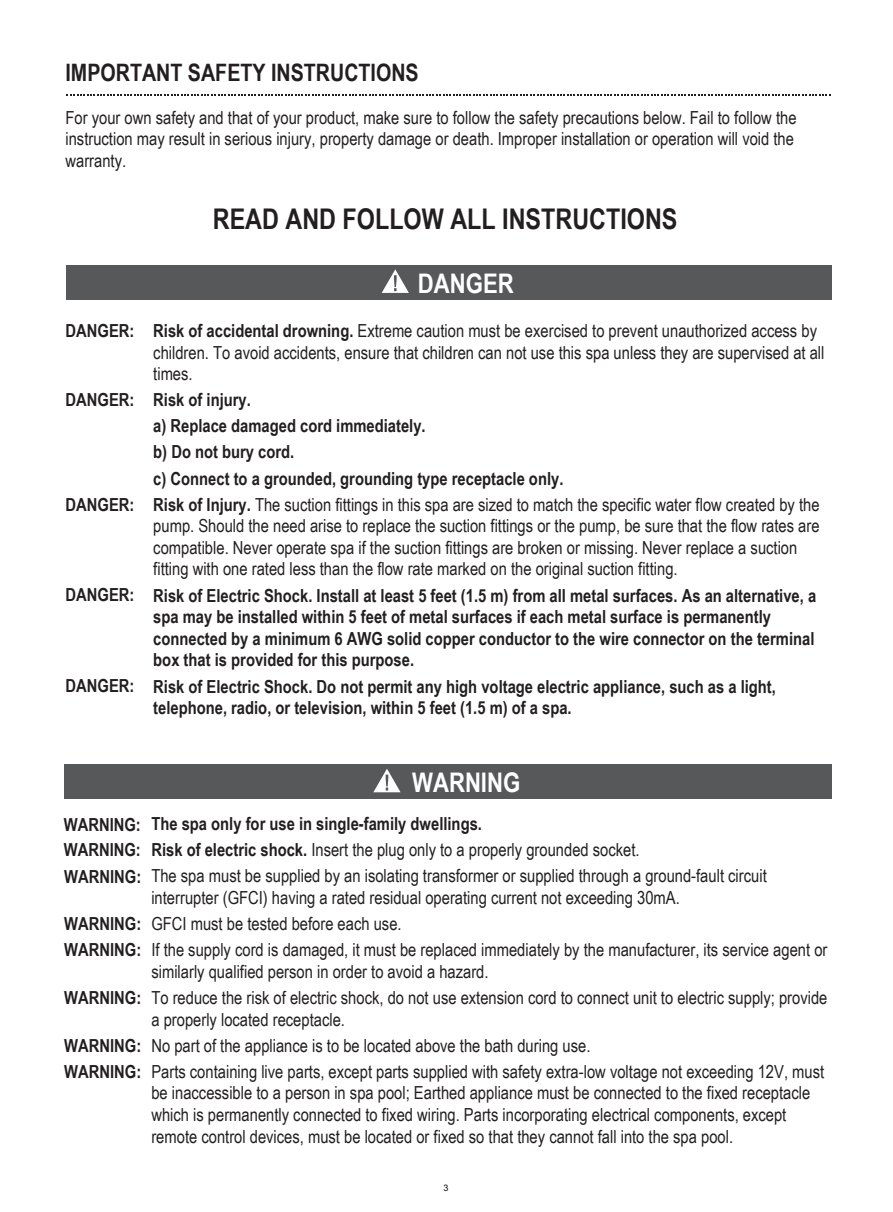
<style>
.page{position:relative;width:893px;height:1212px;background:#fff}
.page>*{position:absolute;margin:0;border:0;box-sizing:border-box;transform-origin:0 0}
.t1{font:700 28.5px "Arial Narrow";color:#231f20}
.t2{font:700 27px "Arial Narrow";color:#fff}
.t3{font:700 24px "Arial Narrow";color:#231f20}
.t4{font:18px/21.6px "Arial Narrow";color:#231f20}
.t5{font:700 18px/26.1px "Arial Narrow";color:#231f20}
.t6{font:9px "Arial";color:#100e0d}
.s1{font-weight:700}
.s2{font-weight:400}
</style>
<div class="page">
<svg style="left:66px;top:94px;width:765px;height:1px"></svg>
<div style="left:66px;top:265px;width:765px;height:34px;background:#57585a"></div>
<svg style="left:382px;top:269px;width:27px;height:24px"></svg>
<div style="left:64px;top:765px;width:767px;height:34px;background:#57585a"></div>
<svg style="left:373px;top:769px;width:28px;height:23px"></svg>
<h3 class="t3" style="left:66px;top:55px;width:355px">IMPORTANT SAFETY INSTRUCTIONS</h3>
<p class="t4" style="left:65px;top:106px;width:733px">For your own safety and that of your product, make sure to follow the safety precautions below. Fail to follow the instruction may result in serious injury, property damage or death. Improper installation or operation will void the warranty.</p>
<h1 class="t1" style="left:213px;top:198px;width:466px">READ AND FOLLOW ALL INSTRUCTIONS</h1>
<p class="t5" style="left:66px;top:317px;width:70px">DANGER:</p>
<p class="t5" style="left:66px;top:386px;width:70px">DANGER:</p>
<p class="t5" style="left:66px;top:490px;width:70px">DANGER:</p>
<p class="t5" style="left:66px;top:581px;width:70px">DANGER:</p>
<p class="t5" style="left:66px;top:672px;width:70px">DANGER:</p>
<h2 class="t2" style="left:418px;top:263px;width:97px">DANGER</h2>
<p class="t4" style="left:153px;top:319px;width:673px"><span class="s1">Risk of accidental drowning.</span> Extreme caution must be exercised to prevent unauthorized access by children. To avoid accidents, ensure that children can not use this spa unless they are supervised at all times.</p>
<p class="t5" style="left:153px;top:386px;width:668px">Risk of injury.<br>a) Replace damaged cord immediately.<br>b) Do not bury cord.<br>c) Connect to a grounded, grounding type receptacle only.<br>Risk of Injury. <span class="s2">The suction fittings in this spa are sized to match the specific water flow created by the</span></p>
<p class="t4" style="left:153px;top:514px;width:668px">pump. Should the need arise to replace the suction fittings or the pump, be sure that the flow rates are compatible. Never operate spa if the suction fittings are broken or missing. Never replace a suction fitting with one rated less than the flow rate marked on the original suction fitting.</p>
<p class="t5" style="left:153px;top:583px;width:664px;line-height:21.6px">Risk of Electric Shock. Install at least 5 feet (1.5 m) from all metal surfaces. As an alternative, a spa may be installed within 5 feet of metal surfaces if each metal surface is permanently connected by a minimum 6 AWG solid copper conductor to the wire connector on the terminal box that is provided for this purpose.</p>
<p class="t5" style="left:153px;top:674px;width:624px;line-height:21.6px">Risk of Electric Shock. Do not permit any high voltage electric appliance, such as a light, telephone, radio, or television, within 5 feet (1.5 m) of a spa.</p>
<h2 class="t2" style="left:412px;top:762px;width:110px">WARNING</h2>
<p class="t5" style="left:64px;top:811px;width:79px;line-height:24.8px">WARNING:<br>WARNING:</p>
<p class="t4" style="left:151px;top:810px;width:617px;line-height:26.1px"><span class="s1">The spa only for use in single-family dwellings.<br>Risk of electric shock.</span> Insert the plug only to a properly grounded socket.<br>The spa must be supplied by an isolating transformer or supplied through a ground-fault circuit</p>
<p class="t4" style="left:151px;top:884px;width:678px;line-height:26.1px">interrupter (GFCI) having a rated residual operating current not exceeding 30mA.<br>GFCI must be tested before each use.<br>If the supply cord is damaged, it must be replaced immediately by the manufacturer, its service agent or</p>
<p class="t4" style="left:151px;top:958px;width:678px;line-height:26.1px">similarly qualified person in order to avoid a hazard.<br>To reduce the risk of electric shock, do not use extension cord to connect unit to electric supply; provide</p>
<p class="t4" style="left:151px;top:1005px;width:674px;line-height:26.1px">a properly located receptacle.<br>No part of the appliance is to be located above the bath during use.<br>Parts containing live parts, except parts supplied with safety extra-low voltage not exceeding 12V, must</p>
<p class="t4" style="left:151px;top:1081px;width:660px">be inaccessible to a person in spa pool; Earthed appliance must be connected to the fixed receptacle which is permanently connected to fixed wiring. Parts incorporating electrical components, except remote control devices, must be located or fixed so that they cannot fall into the spa pool.</p>
<p class="t5" style="left:64px;top:862px;width:79px">WARNING:</p>
<p class="t5" style="left:64px;top:910px;width:79px">WARNING:<br>WARNING:</p>
<p class="t5" style="left:64px;top:984px;width:79px">WARNING:</p>
<p class="t5" style="left:64px;top:1031px;width:79px">WARNING:<br>WARNING:</p>
<p class="t6" style="left:444px;top:1181px;width:7px">3</p>
</div>
